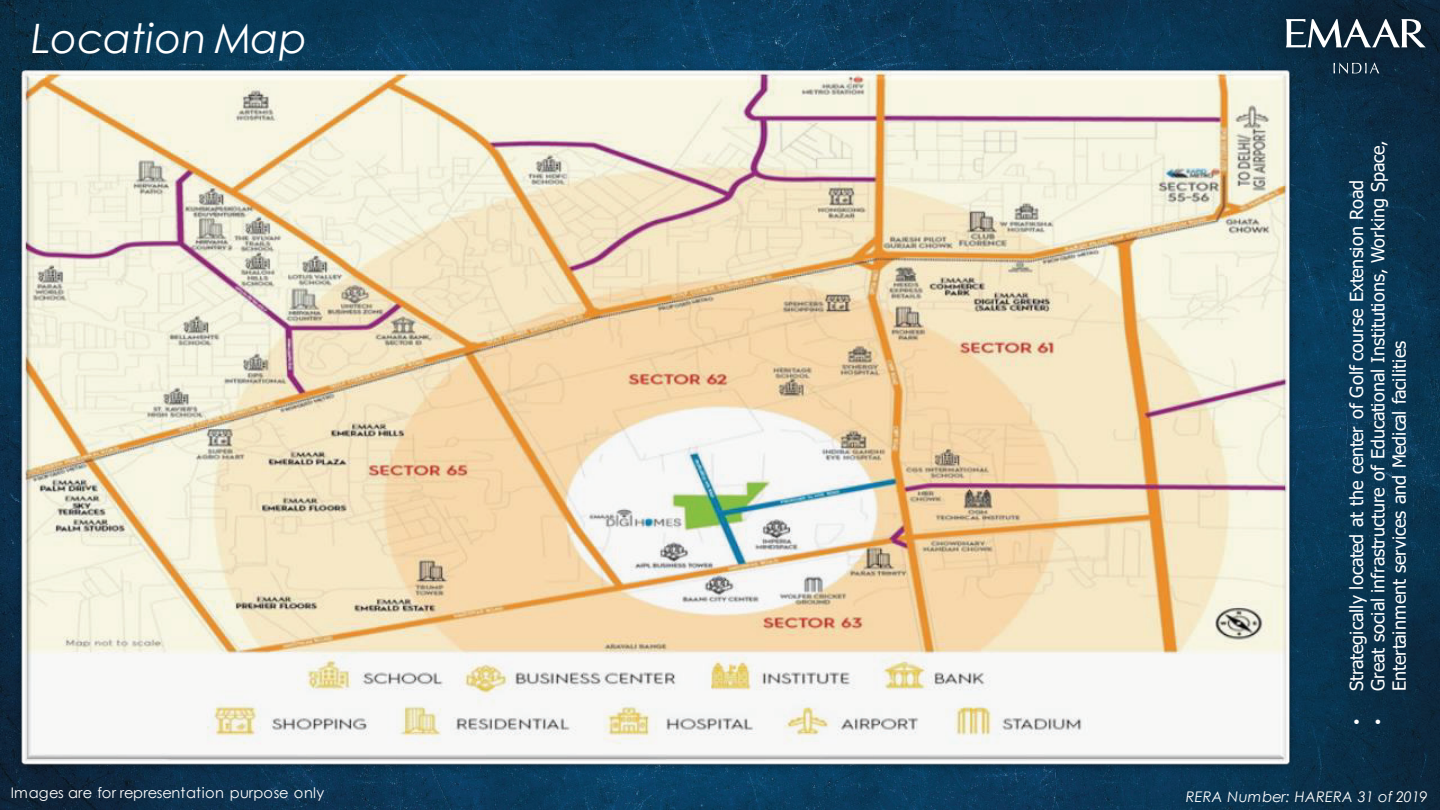
<style>
.page{position:relative;width:1440px;height:810px;background:#fff}
.page>*{position:absolute;margin:0;border:0;box-sizing:border-box;transform-origin:0 0}
.t1{font:italic 40.5px "Century Gothic";letter-spacing:.01em;color:#fff}
.t2{font:18px/21.3px "Tahoma";color:#fff}
.t3{font:14.7px "Century Gothic";letter-spacing:.01em;color:#fff}
.t4{font:italic 14.7px "Century Gothic";letter-spacing:.005em;color:#fff}
.s1{font-family:"Arial"}
</style>
<div class="page">
<img style="left:0;top:0;width:1440px;height:810px">
<img style="left:9px;top:61px;width:1292px;height:717px">
<img style="left:1262px;top:0;width:178px;height:97px">
<svg style="left:1334px;top:63px;width:45px;height:11px"></svg>
<svg style="left:1286px;top:19px;width:140px;height:28px"></svg>
<h1 class="t1" style="left:32px;top:10px;width:277px">Location Map</h1>
<p class="t2" style="left:1368px;top:691px;width:552px;text-indent:-34px;rotate:-90deg"><span class="s1">•</span> Great social infrastructure of Educational Institutions, Working Space,<br>Entertainment services and Medical facilities</p>
<p class="t2" style="left:1347px;top:725px;width:546px;rotate:-90deg"><span class="s1">•</span> Strategically located at the center of Golf course Extension Road</p>
<p class="t3" style="left:11px;top:783px;width:315px">Images are for representation purpose only</p>
<p class="t4" style="left:1186px;top:786px;width:243px">RERA Number: HARERA 31 of 2019</p>
</div>
